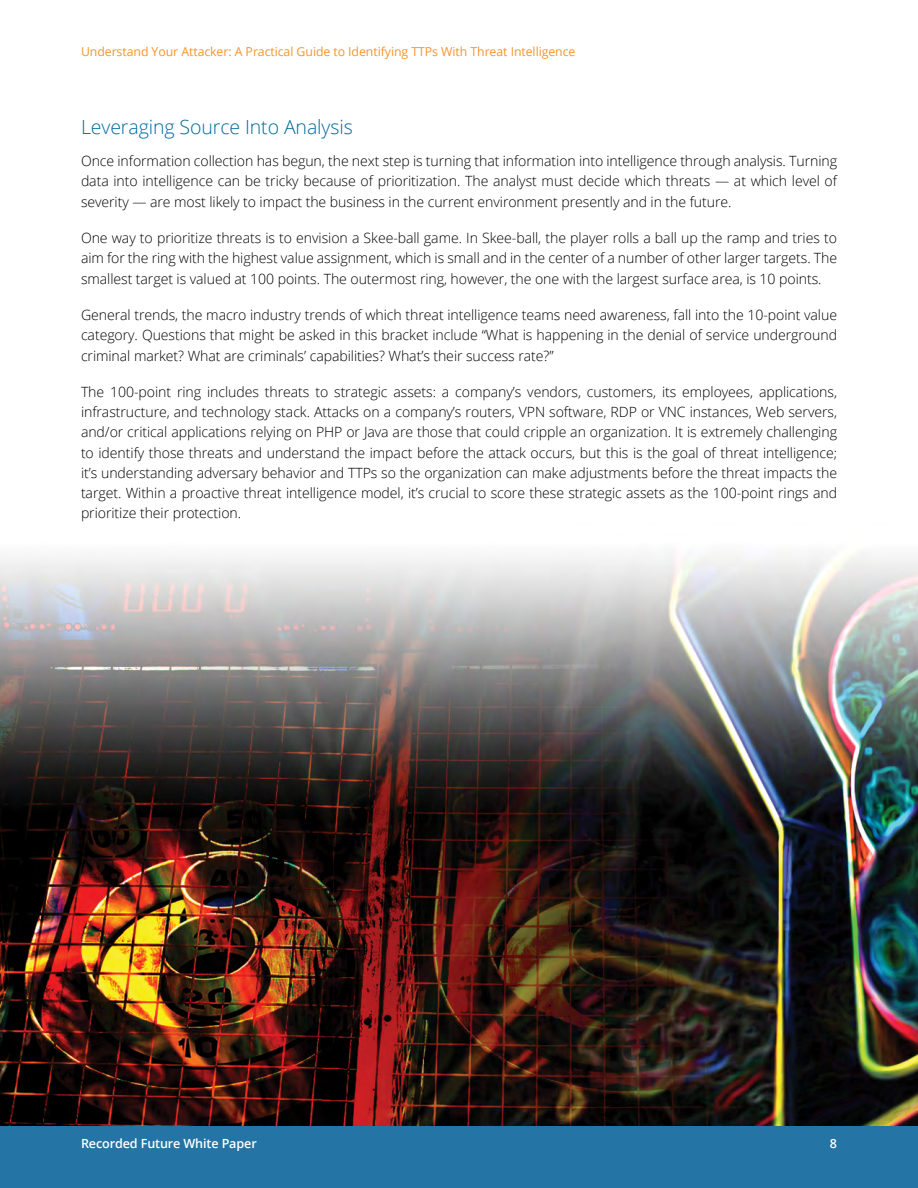
<style>
.page{position:relative;width:918px;height:1188px;background:#fff}
.page>*{position:absolute;margin:0;border:0;box-sizing:border-box;transform-origin:0 0}
.t1{font:300 19.5px "Open Sans";letter-spacing:-.005em;color:#006a9d}
.t2{font:300 14.1px/20.2px "Open Sans";letter-spacing:-.005em;color:#000;text-align:justify}
.t3{font:600 12.6px "Open Sans";letter-spacing:-.01em;color:#fff}
.t4{font:12.3px "Open Sans";letter-spacing:-.005em;color:#f79428}
</style>
<div class="page">
<div style="left:0;top:1125px;width:918px;height:63px;background:#2474a5"></div>
<img style="left:0;top:553px;width:918px;height:572px">
<p class="t4" style="left:81px;top:43px;width:496px">Understand Your Attacker: A Practical Guide to Identifying TTPs With Threat Intelligence</p>
<h1 class="t1" style="left:81px;top:113px;width:273px">Leveraging Source Into Analysis</h1>
<p class="t2" style="left:81px;top:151px;width:758px">Once information collection has begun, the next step is turning that information into intelligence through analysis. Turning data into intelligence can be tricky because of prioritization. The analyst must decide which threats — at which level of severity — are most likely to impact the business in the current environment presently and in the future.</p>
<p class="t2" style="left:81px;top:227px;width:758px">One way to prioritize threats is to envision a Skee-ball game. In Skee-ball, the player rolls a ball up the ramp and tries to aim for the ring with the highest value assignment, which is small and in the center of a number of other larger targets. The smallest target is valued at 100 points. The outermost ring, however, the one with the largest surface area, is 10 points.</p>
<p class="t2" style="left:81px;top:304px;width:758px">General trends, the macro industry trends of which threat intelligence teams need awareness, fall into the 10-point value category. Questions that might be asked in this bracket include “What is happening in the denial of service underground criminal market? What are criminals’ capabilities? What’s their success rate?”</p>
<p class="t2" style="left:81px;top:381px;width:758px">The 100-point ring includes threats to strategic assets: a company’s vendors, customers, its employees, applications, infrastructure, and technology stack. Attacks on a company’s routers, VPN software, RDP or VNC instances, Web servers, and/or critical applications relying on PHP or Java are those that could cripple an organization. It is extremely challenging to identify those threats and understand the impact before the attack occurs, but this is the goal of threat intelligence; it’s understanding adversary behavior and TTPs so the organization can make adjustments before the threat impacts the target. Within a proactive threat intelligence model, it’s crucial to score these strategic assets as the 100-point rings and prioritize their protection.</p>
<p class="t3" style="left:81px;top:1135px;width:177px">Recorded Future White Paper</p>
<p class="t3" style="left:830px;top:1135px;width:9px">8</p>
</div>
